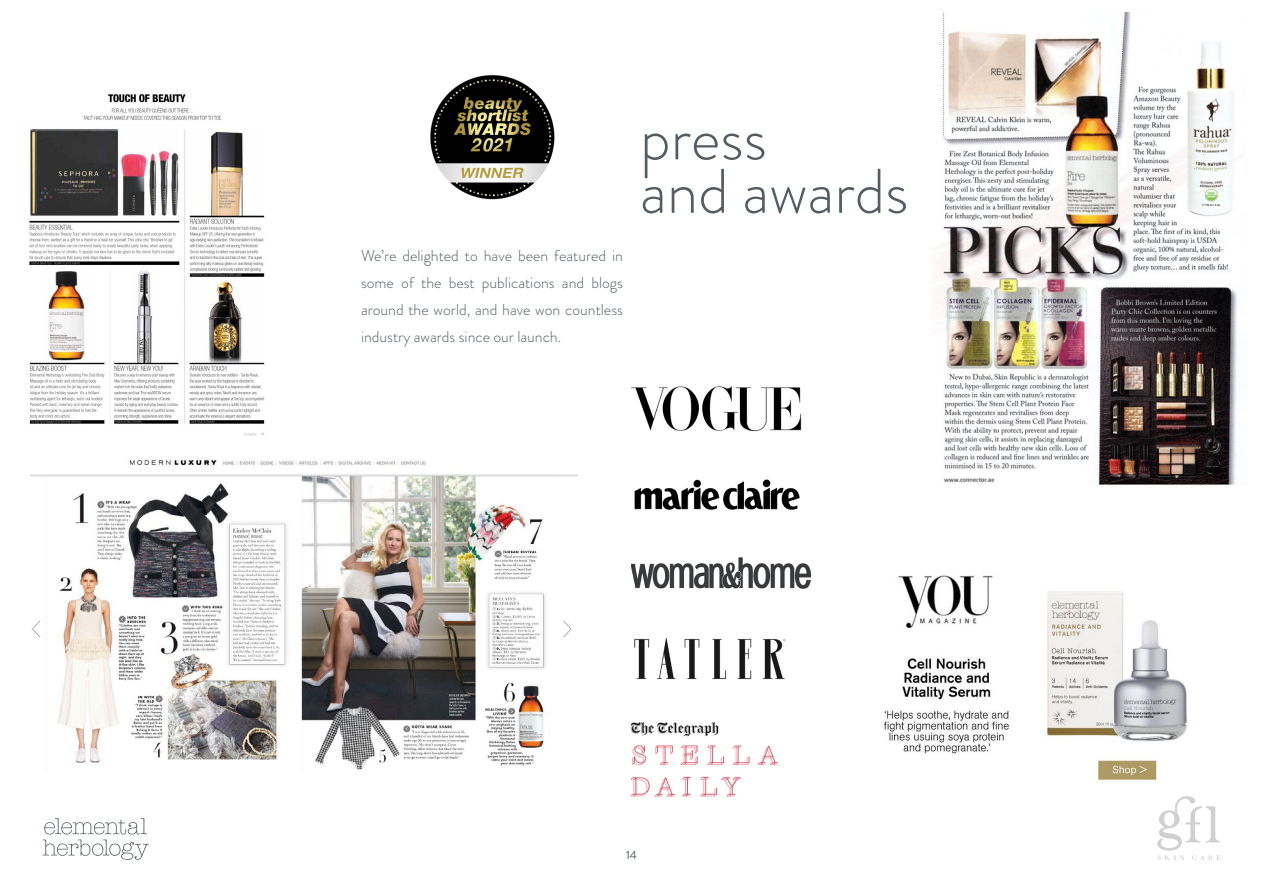
<style>
.page{position:relative;width:1263px;height:893px;background:#fff}
.page>*{position:absolute;margin:0;border:0;box-sizing:border-box;transform-origin:0 0}
.t1{font:300 63px "Brandon Grotesque";color:#545d64}
.t2{font:300 15.75px/27px "Brandon Grotesque";color:#545d64;text-align:justify}
.t3{font:12px "Brandon Grotesque";color:#545d64}
</style>
<div class="page">
<svg style="left:1157px;top:796px;width:63px;height:64px"></svg>
<svg style="left:43px;top:818px;width:106px;height:42px"></svg>
<img style="left:430px;top:75px;width:125px;height:125px">
<img style="left:631px;top:557px;width:181px;height:32px">
<img style="left:631px;top:386px;width:170px;height:45px">
<img style="left:634px;top:479px;width:166px;height:31px">
<img style="left:634px;top:637px;width:152px;height:43px">
<img style="left:631px;top:722px;width:147px;height:75px">
<img style="left:883px;top:575px;width:304px;height:206px">
<img style="left:936px;top:12px;width:301px;height:473px">
<img style="left:29px;top:94px;width:236px;height:342px">
<img style="left:31px;top:460px;width:546px;height:310px">
<p class="t2" style="left:361px;top:242px;width:263px">We’re delighted to have been featured in some of the best publications and blogs around the world, and have won countless industry awards since our launch.</p>
<p class="t1" style="left:640px;top:95px;width:128px">press</p>
<p class="t1" style="left:640px;top:148px;width:270px">and awards</p>
<p class="t3" style="left:626px;top:846px;width:12px">14</p>
</div>
